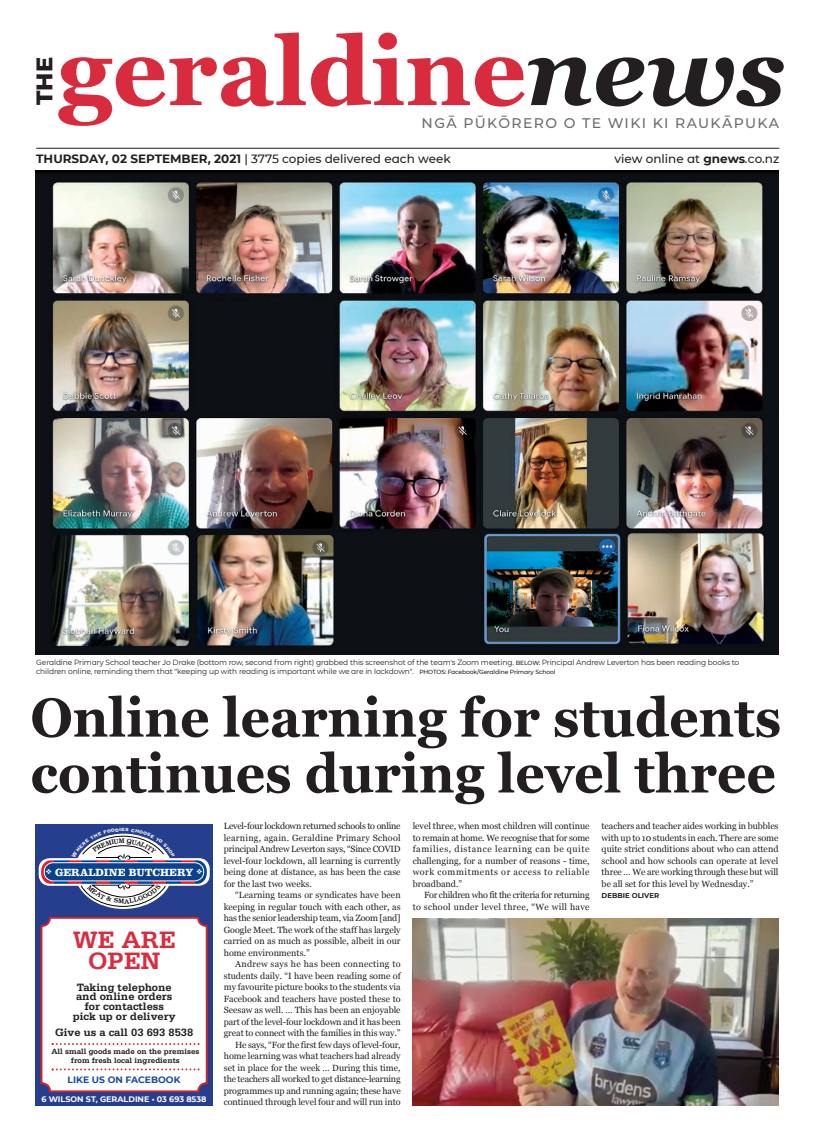
<style>
.page{position:relative;width:814px;height:1134px;background:#fff}
.page>*{position:absolute;margin:0;border:0;box-sizing:border-box;transform-origin:0 0}
.t1{font:700 96px "Georgia";color:#d82c3e}
.t2{font:700 54.5px/55.9px "Georgia";color:#231f20;scale:.95 1}
.t3{font:700 25px/21.7px "Serifa";color:#d82d3f;text-align:center}
.t4{font:800 22.6px "CMG Sans";color:#231f20}
.t5{font:500 14px "CMG Sans";letter-spacing:.1em;color:#6c6d70}
.t6{font:500 12px "CMG Sans";color:#231f20}
.t7{font:700 11.2px/9.9px "Serifa";color:#231f20;text-align:center}
.t8{font:700 10.9px "Clarendon";color:#fff}
.t9{font:700 10.8px "Clarendon";color:#fff}
.t10{font:9.2px "CMG Sans Bold CAPS";color:#174aa0}
.t11{font:9px/11.5px "Georgia";color:#231f20;text-align:justify}
.t12{font:9px/11.5px "Georgia";letter-spacing:-.03em;color:#231f20;text-align:right}
.t13{font:700 8px/8.4px "Serifa";color:#231f20;text-align:center}
.t14{font:700 8px "CMG Sans";color:#fff}
.t15{font:7.5px/9px "CMG Sans";letter-spacing:-.015em;color:#231f20}
.t16{font:700 7px "CMG Sans";color:#231f20}
.s1{font-style:italic;color:#231f20}
.s2{font-weight:700}
.s3{font-style:italic}
.s4{font-weight:500;font-size:6px}
</style>
<div class="page">
<hr style="left:36px;top:148px;width:743px;height:1px;background:#231f20">
<div style="left:35px;top:914px;width:178px;height:192px;background:#253f8e"></div>
<div style="left:41px;top:916px;width:166px;height:175px;background:#fff;border-radius:8px"></div>
<div style="left:40px;top:915px;width:168px;height:177px;border:2px solid #d1232a;border-radius:8px"></div>
<div style="left:35px;top:916px;width:178px;height:86px;background:#253f8e"></div>
<div style="left:35px;top:823px;width:178px;height:93px;background:#253f8e"></div>
<div style="left:39px;top:858px;width:171px;height:28px;background:#fff;border-radius:11px"></div>
<div style="left:74px;top:834px;width:99px;height:75px;background:#fff;border-radius:50%"></div>
<svg style="left:41px;top:860px;width:13px;height:24px"></svg>
<svg style="left:54px;top:860px;width:14px;height:24px"></svg>
<svg style="left:68px;top:860px;width:14px;height:24px"></svg>
<svg style="left:82px;top:860px;width:14px;height:23px"></svg>
<svg style="left:96px;top:860px;width:14px;height:23px"></svg>
<svg style="left:110px;top:860px;width:14px;height:23px"></svg>
<svg style="left:124px;top:860px;width:15px;height:23px"></svg>
<svg style="left:139px;top:860px;width:13px;height:23px"></svg>
<svg style="left:152px;top:860px;width:15px;height:24px"></svg>
<svg style="left:167px;top:860px;width:13px;height:24px"></svg>
<svg style="left:180px;top:860px;width:15px;height:24px"></svg>
<svg style="left:195px;top:860px;width:12px;height:24px"></svg>
<div style="left:44px;top:863px;width:160px;height:18px;background:#09428e;border-radius:9px"></div>
<div style="left:44px;top:862px;width:160px;height:19px;border:1px solid #fff;border-radius:9px"></div>
<div style="left:40px;top:917px;width:168px;height:85px;background:#fff"></div>
<svg style="left:52px;top:1043px;width:147px;height:2px"></svg>
<svg style="left:52px;top:1068px;width:147px;height:2px"></svg>
<img style="left:35px;top:171px;width:743px;height:483px">
<img style="left:412px;top:918px;width:366px;height:188px">
<svg style="left:72px;top:833px;width:103px;height:26px"></svg>
<svg style="left:80px;top:883px;width:86px;height:24px"></svg>
<p class="t1" style="left:57px;top:33px;width:730px">geraldine<span class="s1">news</span></p>
<p class="t4" style="left:31px;top:105px;width:49px;rotate:-90deg">THE</p>
<p class="t5" style="left:421px;top:115px;width:359px">NGA PUKORERO O TE WIKI KI RAUKAPUKA</p>
<p class="t6" style="left:36px;top:151px;width:416px"><span class="s2">THURSDAY, 02 SEPTEMBER, 2021</span> | 3775 copies delivered each week</p>
<p class="t6" style="left:614px;top:151px;width:166px">view online at <span class="s2">gnews</span><span class="s3">.</span>co.nz</p>
<p class="t15" style="left:36px;top:657px;width:704px">Geraldine Primary School teacher Jo Drake (bottom row, second from right) grabbed this screenshot of the team’s Zoom meeting. <span class="s4">BELOW:</span> Principal Andrew Leverton has been reading books to children online, reminding them that “keeping up with reading is important while we are in lockdown”. <span class="s4">PHOTOS: Facebook/Geraldine Primary School</span></p>
<p class="t2" style="left:30px;top:690px;width:791px">Online learning for students continues during level three</p>
<p class="t9" style="left:55px;top:867px;width:140px">GERALDINE BUTCHERY</p>
<p class="t8" style="left:55px;top:868px;width:140px">GERALDINE BUTCHERY</p>
<p class="t3" style="left:73px;top:930px;width:104px">WE ARE<br>OPEN</p>
<p class="t7" style="left:73px;top:983px;width:104px">Taking telephone and online orders for contactless pick up or delivery</p>
<p class="t7" style="left:55px;top:1028px;width:140px">Give us a call 03 693 8538</p>
<p class="t13" style="left:51px;top:1048px;width:150px">All small goods made on the premises from fresh local ingredients</p>
<p class="t10" style="left:68px;top:1074px;width:114px">LIKE US ON FACEBOOK</p>
<p class="t14" style="left:41px;top:1094px;width:166px">6 WILSON ST, GERALDINE • 03 693 8538</p>
<p class="t11" style="left:224px;top:820px;width:178px">Level-four lockdown returned schools to online learning, again. Geraldine Primary School principal Andrew Leverton says, “Since COVID level-four lockdown, all learning is currently being done at distance, as has been the case for the last two weeks.</p>
<p class="t11" style="left:224px;top:889px;width:178px;text-indent:11px">“Learning teams or syndicates have been keeping in regular touch with each other, as has the senior leadership team, via Zoom [and] Google Meet. The work of the staff has largely carried on as much as possible, albeit in our home environments.”</p>
<p class="t11" style="left:224px;top:958px;width:178px;text-indent:11px">Andrew says he has been connecting to students daily. “I have been reading some of my favourite picture books to the students via Facebook and teachers have posted these to Seesaw as well. … This has been an enjoyable part of the level-four lockdown and it has been great to connect with the families in this way.”</p>
<p class="t11" style="left:224px;top:1039px;width:178px;text-indent:11px">He says, “For the first few days of level-four, home learning was what teachers had already set in place for the week … During this time, the teachers all worked to get distance-learning programmes up and running again; these have continued through level four and will run into</p>
<p class="t11" style="left:412px;top:820px;width:178px">level three, when most children will continue to remain at home. We recognise that for some families, distance learning can be quite challenging, for a number of reasons - time, work commitments or access to reliable broadband.”</p>
<p class="t12" style="left:412px;top:889px;width:178px">For children who fit the criteria for returning<br>to school under level three, “We will have</p>
<p class="t11" style="left:601px;top:820px;width:178px">teachers and teacher aides working in bubbles with up to 10 students in each. There are some quite strict conditions about who can attend school and how schools can operate at level three … We are working through these but will be all set for this level by Wednesday.”</p>
<p class="t16" style="left:601px;top:891px;width:59px">DEBBIE OLIVER</p>
</div>
